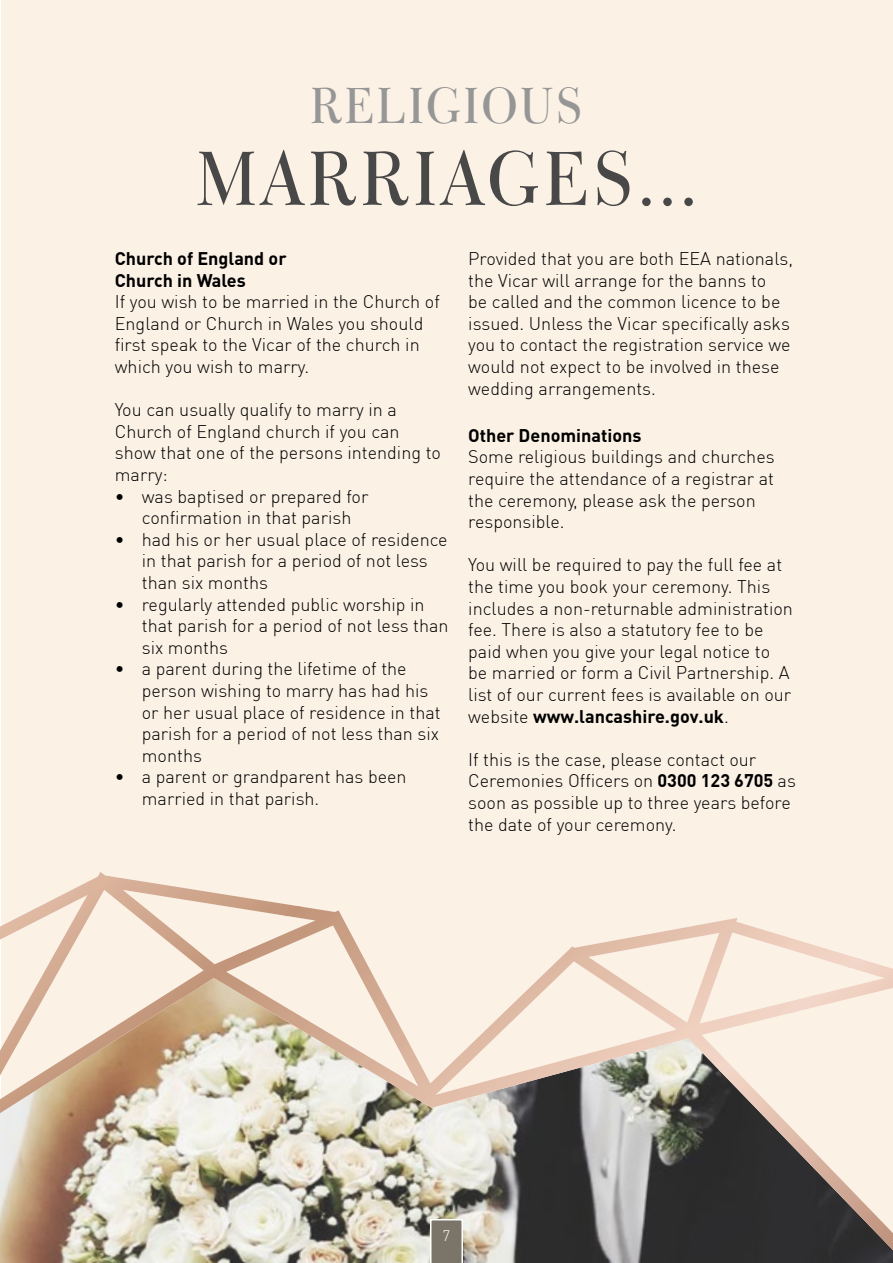
<style>
.page{position:relative;width:893px;height:1263px;background:#fff}
.page>*{position:absolute;margin:0;border:0;box-sizing:border-box;transform-origin:0 0}
.t1{font:73.5px "Bulmer BT";letter-spacing:.04em;color:#484848}
.t2{font:48.6px "Bulmer BT";letter-spacing:.03em;color:#969696}
.t3{font:300 18px/21.6px "DIN Pro";color:#000}
.t4{font:700 18px/21.6px "DIN Pro";color:#000}
.t5{font:300 15px "DIN Pro";color:#fff}
.s1{font-weight:700}
</style>
<div class="page">
<div style="left:2px;top:0;width:891px;height:1263px;background:#fbf1e5"></div>
<img style="left:0;top:1250px;width:893px;height:13px">
<svg style="left:0;top:872px;width:893px;height:378px"></svg>
<svg style="left:429px;top:1218px;width:35px;height:45px;background:#8d897d"></svg>
<h2 class="t2" style="left:310px;top:76px;width:275px">RELIGIOUS</h2>
<h1 class="t1" style="left:195px;top:133px;width:504px">MARRIAGES...</h1>
<p class="t4" style="left:115px;top:247px;width:173px">Church of England or<br>Church in Wales</p>
<p class="t3" style="left:115px;top:291px;width:327px">If you wish to be married in the Church of England or Church in Wales you should first speak to the Vicar of the church in which you wish to marry.</p>
<p class="t3" style="left:115px;top:399px;width:328px">You can usually qualify to marry in a<br>Church of England church if you can show that one of the persons intending to marry:</p>
<p class="t3" style="left:115px;top:485px;width:255px;text-align:center">• was baptised or prepared for confirmation in that parish</p>
<p class="t3" style="left:142px;top:528px;width:307px;text-indent:-27px">• had his or her usual place of residence in that parish for a period of not less than six months</p>
<p class="t3" style="left:142px;top:593px;width:308px;text-indent:-27px">• regularly attended public worship in that parish for a period of not less than six months</p>
<p class="t3" style="left:142px;top:658px;width:300px;text-indent:-27px">• a parent during the lifetime of the person wishing to marry has had his or her usual place of residence in that parish for a period of not less than six months</p>
<p class="t3" style="left:142px;top:766px;width:266px;text-indent:-27px">• a parent or grandparent has been married in that parish.</p>
<p class="t3" style="left:468px;top:247px;width:326px">Provided that you are both EEA nationals, the Vicar will arrange for the banns to<br>be called and the common licence to be issued. Unless the Vicar specifically asks you to contact the registration service we would not expect to be involved in these wedding arrangements.</p>
<p class="t4" style="left:468px;top:424px;width:175px">Other Denominations</p>
<p class="t3" style="left:468px;top:446px;width:308px">Some religious buildings and churches require the attendance of a registrar at the ceremony, please ask the person responsible.</p>
<p class="t3" style="left:468px;top:554px;width:326px">You will be required to pay the full fee at the time you book your ceremony. This includes a non-returnable administration fee. There is also a statutory fee to be paid when you give your legal notice to be married or form a Civil Partnership. A list of our current fees is available on our website <span class="s1">www.lancashire.gov.uk</span>.</p>
<p class="t3" style="left:468px;top:748px;width:329px">If this is the case, please contact our Ceremonies Officers on <span class="s1">0300 123 6705</span> as soon as possible up to three years before the date of your ceremony.</p>
<p class="t5" style="left:442px;top:1226px;width:9px">7</p>
</div>
